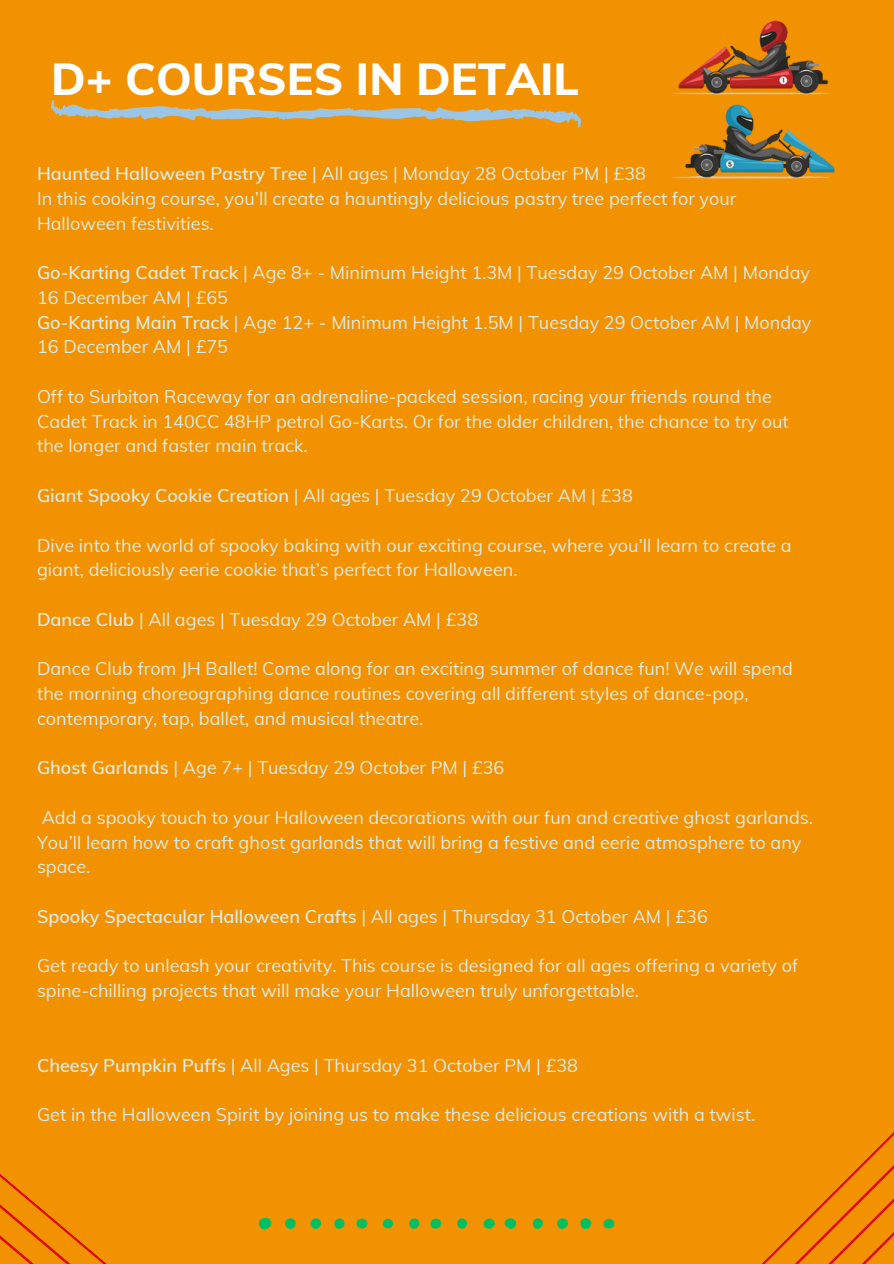
<style>
.page{position:relative;width:894px;height:1264px;background:#fff}
.page>*{position:absolute;margin:0;border:0;box-sizing:border-box;transform-origin:0 0}
.t1{font:800 45px "Muli";color:#fff}
.t2{font:18px/24.8px "Muli";color:#dceae7}
.t3{font:600 18px "Muli";color:#dceae7}
.s1{font-weight:600}
.s2{font-weight:400}
</style>
<div class="page">
<div style="left:0;top:0;width:893px;height:1263px;background:#f39200"></div>
<svg style="left:51px;top:100px;width:529px;height:21px"></svg>
<svg style="left:763px;top:1133px;width:130px;height:130px"></svg>
<svg style="left:0;top:1174px;width:105px;height:89px"></svg>
<svg style="left:258px;top:1217px;width:14px;height:12px"></svg>
<svg style="left:504px;top:1218px;width:12px;height:10px"></svg>
<div style="left:580px;top:1218px;width:11px;height:10px;background:#00bf63;border-radius:50%"></div>
<div style="left:557px;top:1218px;width:11px;height:10px;background:#00bf63;border-radius:50%"></div>
<div style="left:285px;top:1218px;width:10px;height:10px;background:#00bf63;border-radius:50%"></div>
<svg style="left:483px;top:1218px;width:12px;height:11px"></svg>
<div style="left:310px;top:1218px;width:11px;height:10px;background:#00bf63;border-radius:50%"></div>
<div style="left:430px;top:1218px;width:11px;height:10px;background:#00bf63;border-radius:50%"></div>
<svg style="left:356px;top:1218px;width:11px;height:10px"></svg>
<div style="left:532px;top:1218px;width:11px;height:10px;background:#00bf63;border-radius:5px"></div>
<svg style="left:603px;top:1218px;width:11px;height:10px"></svg>
<div style="left:409px;top:1218px;width:10px;height:10px;background:#00bf63;border-radius:50%"></div>
<div style="left:334px;top:1218px;width:10px;height:10px;background:#00bf63;border-radius:5px"></div>
<svg style="left:457px;top:1218px;width:10px;height:10px"></svg>
<svg style="left:382px;top:1218px;width:11px;height:10px"></svg>
<img style="left:671px;top:20px;width:164px;height:159px">
<p class="t1" style="left:51px;top:50px;width:529px">D+ COURSES IN DETAIL</p>
<p class="t2" style="left:37px;top:161px;width:610px"><span class="s1">Haunted Halloween Pastry Tree</span> | All ages | Monday 28 October PM | £38</p>
<h1 class="t2" style="left:37px;top:186px;width:700px">In this cooking course, you’ll create a hauntingly delicious pastry tree perfect for your<br>Halloween festivities.</h1>
<p class="t2" style="left:37px;top:260px;width:774px"><span class="s1">Go-Karting Cadet Track</span> | Age 8+ - Minimum Height 1.3M | Tuesday 29 October AM | Monday<br>16 December AM | £65</p>
<p class="t2" style="left:37px;top:309px;width:775px"><span class="s1">Go-Karting Main Track</span> | Age 12+ - Minimum Height 1.5M | Tuesday 29 October AM | Monday<br>16 December AM | £75</p>
<p class="t2" style="left:37px;top:384px;width:753px">Off to Surbiton Raceway for an adrenaline-packed session, racing your friends round the<br>Cadet Track in 140CC 48HP petrol Go-Karts. Or for the older children, the chance to try out the longer and faster main track.</p>
<p class="t2" style="left:37px;top:483px;width:597px"><span class="s1">Giant Spooky Cookie Creation</span> | All ages | Tuesday 29 October AM | £38</p>
<p class="t2" style="left:37px;top:532px;width:756px">Dive into the world of spooky baking with our exciting course, where you’ll learn to create a giant, deliciously eerie cookie that’s perfect for Halloween.</p>
<p class="t2" style="left:37px;top:606px;width:442px"><span class="s1">Dance Club</span> | All ages | Tuesday 29 October AM | £38</p>
<p class="t2" style="left:37px;top:656px;width:757px">Dance Club from JH Ballet! Come along for an exciting summer of dance fun! We will spend the morning choreographing dance routines covering all different styles of dance-pop, contemporary, tap, ballet, and musical theatre.</p>
<p class="t2" style="left:37px;top:755px;width:469px"><span class="s1">Ghost Garlands</span> | Age 7+ | Tuesday 29 October PM | £36</p>
<p class="t2" style="left:37px;top:804px;width:777px">Add a spooky touch to your Halloween decorations with our fun and creative ghost garlands.<br>You’ll learn how to craft ghost garlands that will bring a festive and eerie atmosphere to any space.</p>
<p class="t3" style="left:37px;top:904px;width:672px">Spooky Spectacular Halloween Crafts <span class="s2">| All ages | Thursday 31 October AM | £36</span></p>
<p class="t2" style="left:37px;top:953px;width:762px">Get ready to unleash your creativity. This course is designed for all ages offering a variety of spine-chilling projects that will make your Halloween truly unforgettable.</p>
<p class="t2" style="left:37px;top:1052px;width:542px"><span class="s1">Cheesy Pumpkin Puffs</span> | All Ages | Thursday 31 October PM | £38</p>
<p class="t2" style="left:37px;top:1101px;width:719px">Get in the Halloween Spirit by joining us to make these delicious creations with a twist.</p>
</div>
